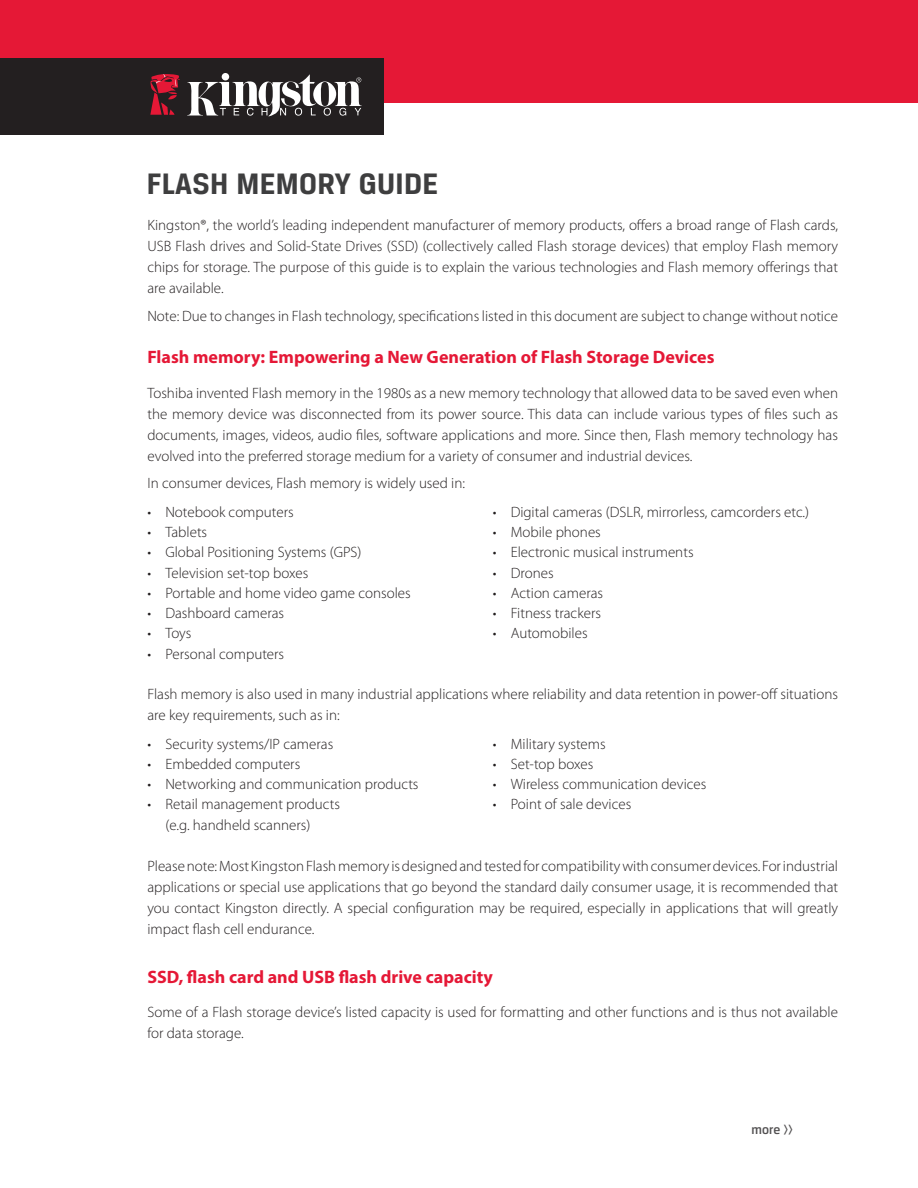
<style>
.page{position:relative;width:918px;height:1188px;background:#fff}
.page>*{position:absolute;margin:0;border:0;box-sizing:border-box;transform-origin:0 0}
.t1{font:700 31.5px "Breuer Text";letter-spacing:.01em;color:#3e3e3f}
.t2{font:700 18px "Myriad Pro";color:#e51836}
.t3{font:300 15px/21px "Myriad Pro";color:#231f20;text-align:justify}
.t4{font:500 13.5px "Breuer Text";color:#525051}
</style>
<div class="page">
<div style="left:0;top:0;width:918px;height:103px;background:#e51836"></div>
<div style="left:0;top:58px;width:383px;height:76px;background:#231f20"></div>
<div style="left:222px;top:73px;width:7px;height:7px;background:#fff;border-radius:50%"></div>
<svg style="left:187px;top:75px;width:175px;height:41px"></svg>
<svg style="left:150px;top:74px;width:30px;height:41px"></svg>
<h1 class="t1" style="left:147px;top:166px;width:293px">FLASH MEMORY GUIDE</h1>
<p class="t3" style="left:147px;top:215px;width:692px">Kingston®, the world’s leading independent manufacturer of memory products, offers a broad range of Flash cards, USB Flash drives and Solid-State Drives (SSD) (collectively called Flash storage devices) that employ Flash memory chips for storage. The purpose of this guide is to explain the various technologies and Flash memory offerings that are available.</p>
<p class="t3" style="left:147px;top:306px;width:692px">Note: Due to changes in Flash technology, specifications listed in this document are subject to change without notice</p>
<p class="t2" style="left:147px;top:345px;width:569px">Flash memory: Empowering a New Generation of Flash Storage Devices</p>
<p class="t3" style="left:147px;top:382px;width:692px">Toshiba invented Flash memory in the 1980s as a new memory technology that allowed data to be saved even when the memory device was disconnected from its power source. This data can include various types of files such as documents, images, videos, audio files, software applications and more. Since then, Flash memory technology has evolved into the preferred storage medium for a variety of consumer and industrial devices.</p>
<p class="t3" style="left:147px;top:473px;width:319px">In consumer devices, Flash memory is widely used in:</p>
<p class="t3" style="left:147px;top:501px;width:148px">• Notebook computers</p>
<p class="t3" style="left:493px;top:501px;width:318px">• Digital cameras (DSLR, mirrorless, camcorders etc.)</p>
<p class="t3" style="left:147px;top:522px;width:61px">• Tablets</p>
<p class="t3" style="left:493px;top:522px;width:110px">• Mobile phones</p>
<p class="t3" style="left:147px;top:542px;width:216px">• Global Positioning Systems (GPS)</p>
<p class="t3" style="left:493px;top:542px;width:202px">• Electronic musical instruments</p>
<p class="t3" style="left:147px;top:562px;width:162px">• Television set-top boxes</p>
<p class="t3" style="left:493px;top:562px;width:62px">• Drones</p>
<p class="t3" style="left:147px;top:582px;width:265px">• Portable and home video game consoles</p>
<p class="t3" style="left:493px;top:582px;width:112px">• Action cameras</p>
<p class="t3" style="left:147px;top:603px;width:138px">• Dashboard cameras</p>
<p class="t3" style="left:493px;top:603px;width:110px">• Fitness trackers</p>
<p class="t3" style="left:147px;top:623px;width:46px">• Toys</p>
<p class="t3" style="left:493px;top:623px;width:96px">• Automobiles</p>
<p class="t3" style="left:147px;top:643px;width:138px">• Personal computers</p>
<p class="t3" style="left:147px;top:684px;width:692px">Flash memory is also used in many industrial applications where reliability and data retention in power-off situations are key requirements, such as in:</p>
<p class="t3" style="left:147px;top:733px;width:187px">• Security systems/IP cameras</p>
<p class="t3" style="left:493px;top:733px;width:115px">• Military systems</p>
<p class="t3" style="left:147px;top:753px;width:154px">• Embedded computers</p>
<p class="t3" style="left:493px;top:753px;width:102px">• Set-top boxes</p>
<p class="t3" style="left:147px;top:774px;width:273px">• Networking and communication products</p>
<p class="t3" style="left:493px;top:774px;width:215px">• Wireless communication devices</p>
<p class="t3" style="left:165px;top:794px;width:176px;text-indent:-18px">• Retail management products (e.g. handheld scanners)</p>
<p class="t3" style="left:493px;top:794px;width:140px">• Point of sale devices</p>
<p class="t3" style="left:147px;top:855px;width:692px">Please note: Most Kingston Flash memory is designed and tested for compatibility with consumer devices. For industrial applications or special use applications that go beyond the standard daily consumer usage, it is recommended that you contact Kingston directly. A special configuration may be required, especially in applications that will greatly impact flash cell endurance.</p>
<p class="t2" style="left:147px;top:965px;width:347px">SSD, flash card and USB flash drive capacity</p>
<p class="t3" style="left:147px;top:1002px;width:692px">Some of a Flash storage device’s listed capacity is used for formatting and other functions and is thus not available for data storage.</p>
<p class="t4" style="left:752px;top:1122px;width:43px">more &gt;&gt;</p>
</div>
